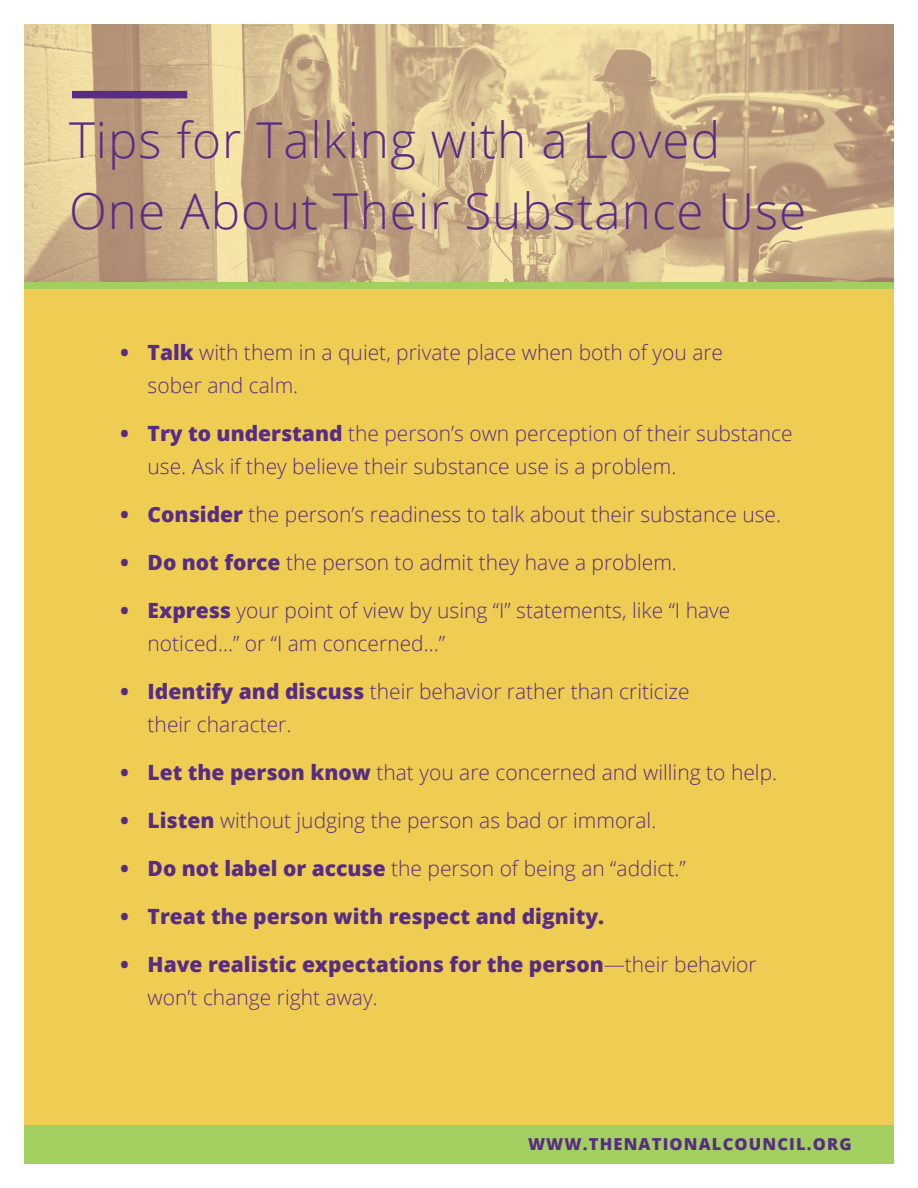
<style>
.page{position:relative;width:918px;height:1188px;background:#fff}
.page>*{position:absolute;margin:0;border:0;box-sizing:border-box;transform-origin:0 0}
.t1{font:300 49.5px/71.4px "Open Sans";letter-spacing:.02em;color:#582c84}
.t2{font:300 21px/33px "Open Sans";color:#582c84}
.t3{font:800 21px/33px "Open Sans";color:#582c84}
.t4{font:800 16.5px "Open Sans";letter-spacing:.07em;color:#582c84}
.s1{font-weight:800}
.s2{font-weight:300}
</style>
<div class="page">
<div style="left:24px;top:283px;width:870px;height:881px;background:#eecd52"></div>
<svg style="left:24px;top:24px;width:870px;height:259px;background:#ceb48b"></svg>
<div style="left:72px;top:91px;width:115px;height:7px;background:#582c84"></div>
<div style="left:24px;top:1125px;width:870px;height:39px;background:#a2cf5f"></div>
<div style="left:24px;top:283px;width:870px;height:6px;background:#a2cf5f"></div>
<p class="t1" style="left:69px;top:103px;width:739px">Tips for Talking with a Loved<br>One About Their Substance Use</p>
<p class="t2" style="left:148px;top:335px;width:577px;text-indent:-27px"><span class="s1">• Talk</span> with them in a quiet, private place when both of you are sober and calm.</p>
<p class="t2" style="left:148px;top:416px;width:647px;text-indent:-27px"><span class="s1">• Try to understand</span> the person’s own perception of their substance use. Ask if they believe their substance use is a problem.</p>
<p class="t2" style="left:121px;top:497px;width:662px"><span class="s1">• Consider</span> the person’s readiness to talk about their substance use.</p>
<p class="t2" style="left:121px;top:545px;width:558px"><span class="s1">• Do not force</span> the person to admit they have a problem.</p>
<p class="t2" style="left:148px;top:593px;width:584px;text-indent:-27px"><span class="s1">• Express</span> your point of view by using “I” statements, like “I have noticed…” or “I am concerned…”</p>
<p class="t2" style="left:148px;top:674px;width:544px;text-indent:-27px"><span class="s1">• Identify and discuss</span> their behavior rather than criticize their character.</p>
<p class="t2" style="left:121px;top:755px;width:658px"><span class="s1">• Let the person know</span> that you are concerned and willing to help.</p>
<p class="t2" style="left:121px;top:803px;width:537px"><span class="s1">• Listen</span> without judging the person as bad or immoral.</p>
<p class="t2" style="left:121px;top:851px;width:567px"><span class="s1">• Do not label or accuse</span> the person of being an “addict.”</p>
<p class="t3" style="left:121px;top:899px;width:485px">• Treat the person with respect and dignity.</p>
<p class="t3" style="left:148px;top:947px;width:611px;text-indent:-27px">• Have realistic expectations for the person<span class="s2">—their behavior won’t change right away.</span></p>
<p class="t4" style="left:528px;top:1131px;width:325px">WWW.THENATIONALCOUNCIL.ORG</p>
</div>
